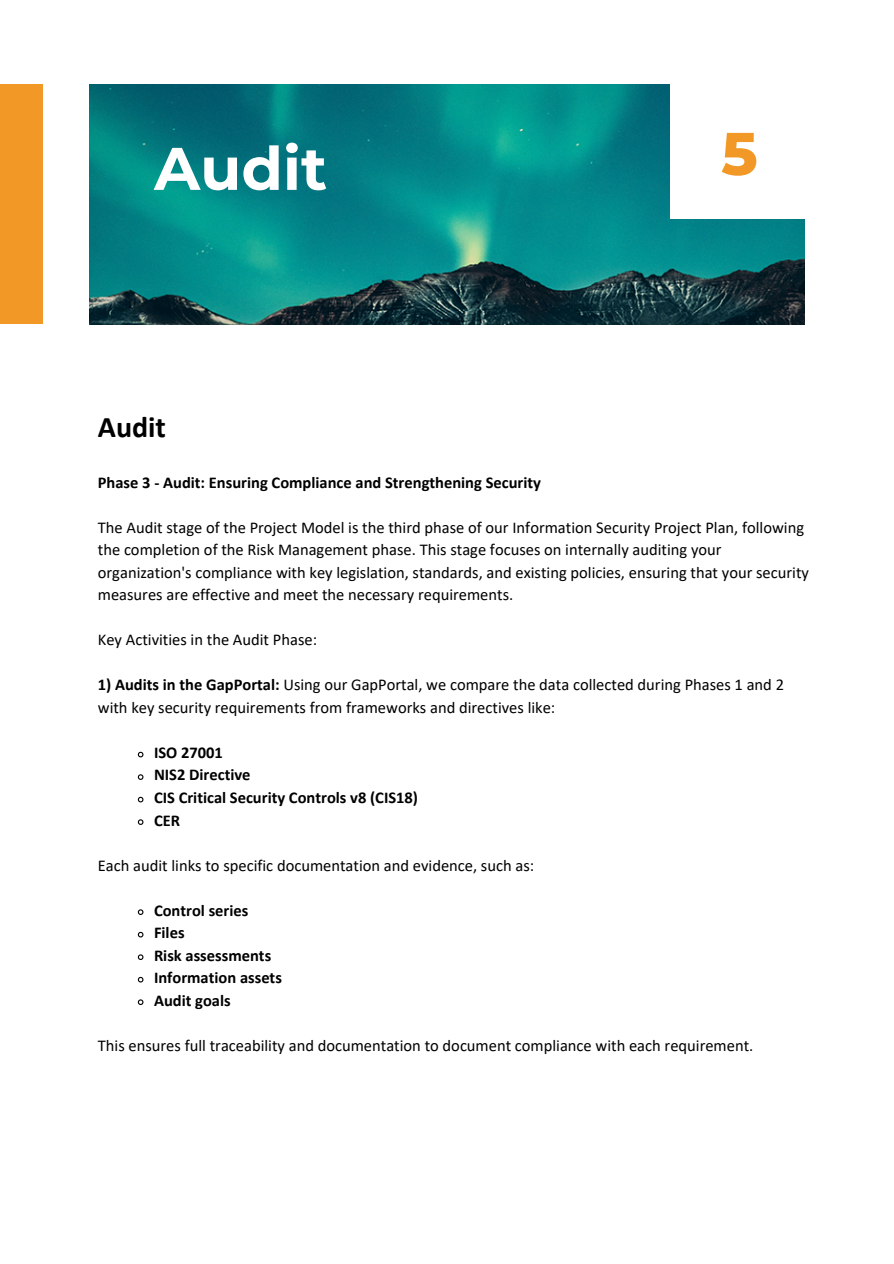
<style>
.page{position:relative;width:894px;height:1264px;background:#fff}
.page>*{position:absolute;margin:0;border:0;box-sizing:border-box;transform-origin:0 0}
.t1{font:700 60px "Montserrat";color:#fff}
.t2{font:800 60px "Montserrat";color:#f29826}
.t3{font:700 30px "Calibri";color:#000}
.t4{font:16.5px/22.5px "Calibri";color:#000}
.t5{font:700 16.5px "Calibri";color:#000}
.s1{font-weight:700}
</style>
<div class="page">
<img style="left:89px;top:85px;width:715px;height:239px">
<div style="left:670px;top:81px;width:138px;height:138px;background:#fff"></div>
<div style="left:0;top:85px;width:43px;height:239px;background:#f29826"></div>
<svg style="left:137px;top:751px;width:7px;height:7px"></svg>
<svg style="left:137px;top:774px;width:7px;height:6px"></svg>
<svg style="left:137px;top:796px;width:7px;height:7px"></svg>
<svg style="left:137px;top:819px;width:7px;height:6px"></svg>
<svg style="left:137px;top:909px;width:7px;height:6px"></svg>
<svg style="left:137px;top:931px;width:7px;height:7px"></svg>
<svg style="left:137px;top:954px;width:7px;height:6px"></svg>
<svg style="left:137px;top:976px;width:7px;height:7px"></svg>
<svg style="left:137px;top:999px;width:7px;height:6px"></svg>
<p class="t1" style="left:154px;top:132px;width:174px">Audit</p>
<p class="t2" style="left:721px;top:117px;width:38px">5</p>
<h1 class="t3" style="left:98px;top:414px;width:70px">Audit</h1>
<p class="t5" style="left:98px;top:475px;width:444px">Phase 3 - Audit: Ensuring Compliance and Strengthening Security</p>
<h2 class="t4" style="left:98px;top:517px;width:712px">The Audit stage of the Project Model is the third phase of our Information Security Project Plan, following the completion of the Risk Management phase. This stage focuses on internally auditing your organization's compliance with key legislation, standards, and existing policies, ensuring that your security measures are effective and meet the necessary requirements.</h2>
<h3 class="t4" style="left:98px;top:630px;width:221px">Key Activities in the Audit Phase:</h3>
<p class="t4" style="left:98px;top:675px;width:687px"><span class="s1">1) Audits in the GapPortal:</span> Using our GapPortal, we compare the data collected during Phases 1 and 2 with key security requirements from frameworks and directives like:</p>
<p class="t5" style="left:154px;top:745px;width:70px">ISO 27001</p>
<p class="t5" style="left:154px;top:768px;width:98px">NIS2 Directive</p>
<p class="t5" style="left:154px;top:790px;width:265px">CIS Critical Security Controls v8 (CIS18)</p>
<p class="t5" style="left:154px;top:813px;width:28px">CER</p>
<p class="t4" style="left:98px;top:855px;width:438px">Each audit links to specific documentation and evidence, such as:</p>
<p class="t5" style="left:154px;top:903px;width:96px">Control series</p>
<p class="t5" style="left:154px;top:925px;width:32px">Files</p>
<p class="t5" style="left:154px;top:948px;width:119px">Risk assessments</p>
<p class="t5" style="left:154px;top:970px;width:129px">Information assets</p>
<p class="t5" style="left:154px;top:993px;width:78px">Audit goals</p>
<p class="t4" style="left:98px;top:1035px;width:656px">This ensures full traceability and documentation to document compliance with each requirement.</p>
</div>
